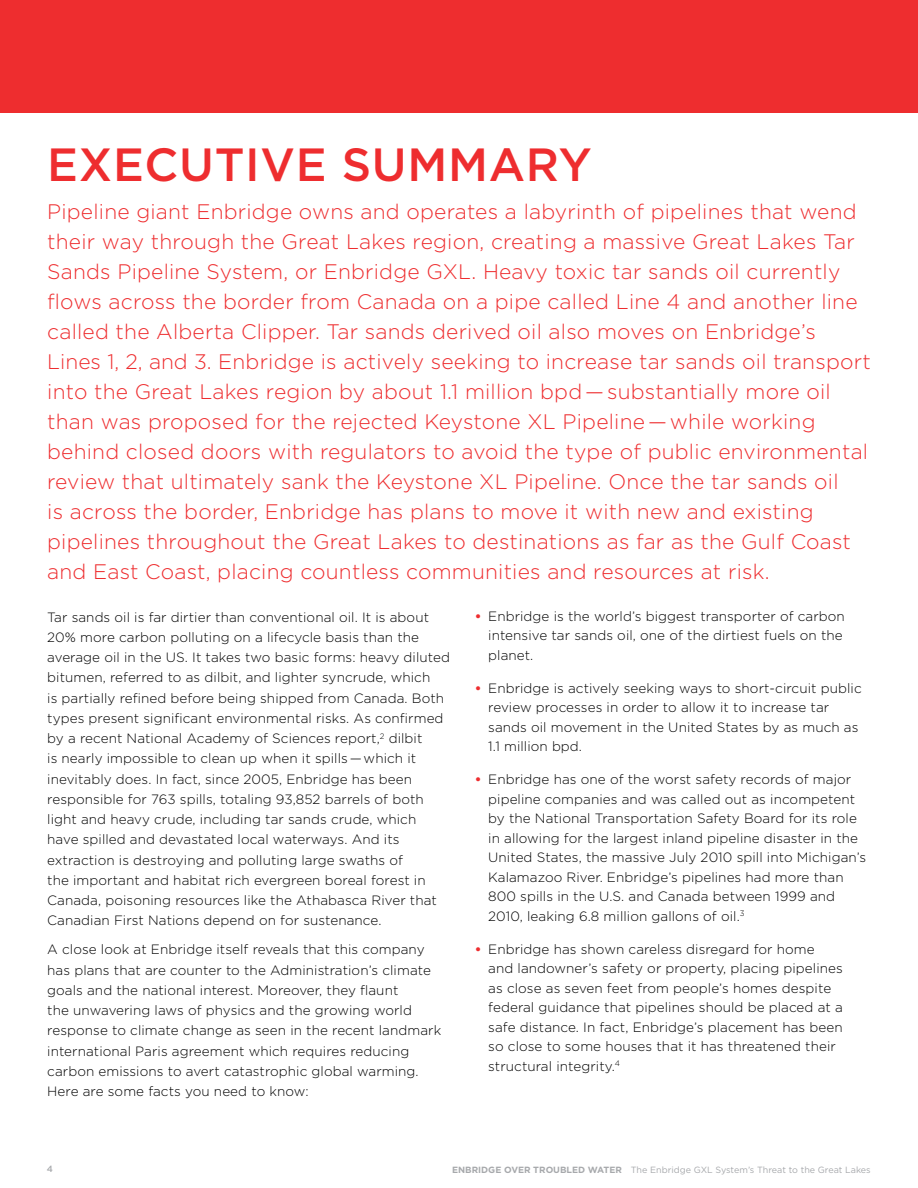
<style>
.page{position:relative;width:918px;height:1188px;background:#fff}
.page>*{position:absolute;margin:0;border:0;box-sizing:border-box;transform-origin:0 0}
.t1{font:500 46.5px "Gotham";letter-spacing:.015em;color:#ee2d2f}
.t2{font:300 21px/30px "Gotham";letter-spacing:.01em;color:#ee2d2f}
.t3{font:300 13.5px/20.2px "Gotham";letter-spacing:.005em;color:#000}
.t4{font:9px "Gotham";color:#a7a9ac}
.t5{font:500 9px "Gotham";color:#a7a9ac}
.s1{font-weight:700;color:#ee2d2f}
.s2{font-weight:700}
</style>
<div class="page">
<div style="left:0;top:0;width:918px;height:113px;background:#ee2d2f"></div>
<h1 class="t1" style="left:47px;top:139px;width:546px">EXECUTIVE SUMMARY</h1>
<p class="t2" style="left:47px;top:196px;width:825px">Pipeline giant Enbridge owns and operates a labyrinth of pipelines that wend their way through the Great Lakes region, creating a massive Great Lakes Tar Sands Pipeline System, or Enbridge GXL. Heavy toxic tar sands oil currently flows across the border from Canada on a pipe called Line 4 and another line called the Alberta Clipper. Tar sands derived oil also moves on Enbridge’s Lines 1, 2, and 3. Enbridge is actively seeking to increase tar sands oil transport into the Great Lakes region by about 1.1 million bpd—substantially more oil than was proposed for the rejected Keystone XL Pipeline—while working behind closed doors with regulators to avoid the type of public environmental review that ultimately sank the Keystone XL Pipeline. Once the tar sands oil<br>is across the border, Enbridge has plans to move it with new and existing pipelines throughout the Great Lakes to destinations as far as the Gulf Coast and East Coast, placing countless communities and resources at risk.</p>
<p class="t3" style="left:47px;top:607px;width:404px">Tar sands oil is far dirtier than conventional oil. It is about 20% more carbon polluting on a lifecycle basis than the average oil in the US. It takes two basic forms: heavy diluted bitumen, referred to as dilbit, and lighter syncrude, which<br>is partially refined before being shipped from Canada. Both types present significant environmental risks. As confirmed by a recent National Academy of Sciences report,<sup>2</sup> dilbit<br>is nearly impossible to clean up when it spills—which it inevitably does. In fact, since 2005, Enbridge has been responsible for 763 spills, totaling 93,852 barrels of both light and heavy crude, including tar sands crude, which have spilled and devastated local waterways. And its extraction is destroying and polluting large swaths of<br>the important and habitat rich evergreen boreal forest in Canada, poisoning resources like the Athabasca River that Canadian First Nations depend on for sustenance.</p>
<p class="t3" style="left:47px;top:939px;width:395px">A close look at Enbridge itself reveals that this company has plans that are counter to the Administration’s climate goals and the national interest. Moreover, they flaunt<br>the unwavering laws of physics and the growing world response to climate change as seen in the recent landmark international Paris agreement which requires reducing carbon emissions to avert catastrophic global warming.<br>Here are some facts you need to know:</p>
<p class="t3" style="left:488px;top:606px;width:358px;line-height:19.5px;text-indent:-14px"><span class="s1">•</span> Enbridge is the world’s biggest transporter of carbon intensive tar sands oil, one of the dirtiest fuels on the planet.</p>
<p class="t3" style="left:488px;top:678px;width:375px;line-height:19.5px;text-indent:-14px"><span class="s1">•</span> Enbridge is actively seeking ways to short-circuit public review processes in order to allow it to increase tar sands oil movement in the United States by as much as 1.1 million bpd.</p>
<p class="t3" style="left:488px;top:770px;width:380px;line-height:19.5px;text-indent:-14px"><span class="s1">•</span> Enbridge has one of the worst safety records of major pipeline companies and was called out as incompetent by the National Transportation Safety Board for its role in allowing for the largest inland pipeline disaster in the United States, the massive July 2010 spill into Michigan’s Kalamazoo River. Enbridge’s pipelines had more than 800 spills in the U.S. and Canada between 1999 and 2010, leaking 6.8 million gallons of oil.<sup>3</sup></p>
<p class="t3" style="left:488px;top:939px;width:356px;line-height:19.5px;text-indent:-14px"><span class="s1">•</span> Enbridge has shown careless disregard for home and landowner’s safety or property, placing pipelines as close as seven feet from people’s homes despite federal guidance that pipelines should be placed at a safe distance. In fact, Enbridge’s placement has been so close to some houses that it has threatened their structural integrity.<sup>4</sup></p>
<p class="t5" style="left:47px;top:1164px;width:8px">4</p>
<p class="t4" style="left:452px;top:1164px;width:420px"><span class="s2">ENBRIDGE OVER TROUBLED WATER</span> The Enbridge GXL System’s Threat to the Great Lakes</p>
</div>
